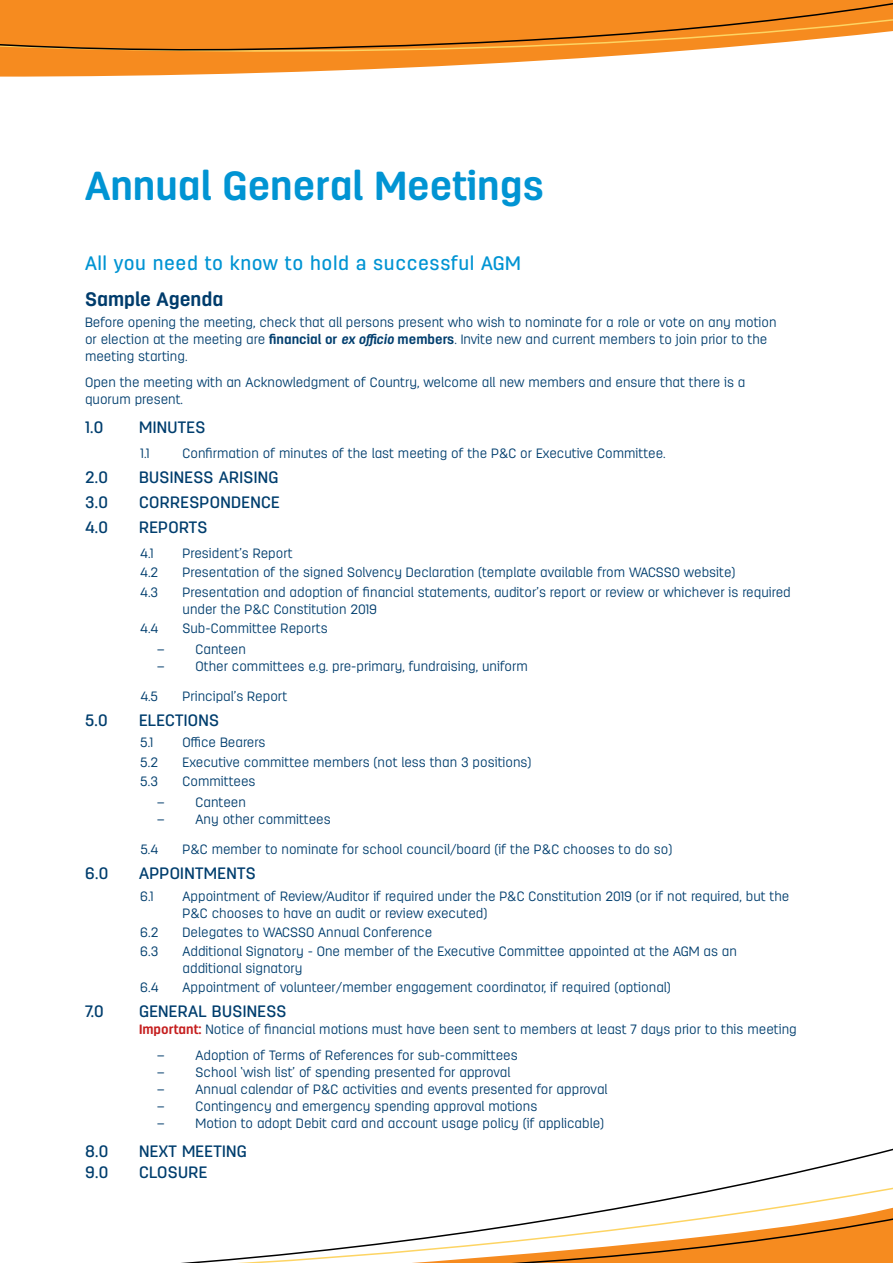
<style>
.page{position:relative;width:893px;height:1263px;background:#fff}
.page>*{position:absolute;margin:0;border:0;box-sizing:border-box;transform-origin:0 0}
.t1{font:700 40.5px "Antartida Rounded";color:#0194d3}
.t2{font:500 19.5px "Antartida Rounded";letter-spacing:.03em;color:#0194d3}
.t3{font:700 19.5px "Antartida Rounded";color:#003c6c}
.t4{font:500 16.5px "Antartida Rounded";letter-spacing:.02em;color:#003e6e}
.t5{font:300 13.5px/17.1px "Antartida Rounded";color:#003e6e}
.t6{font:300 13.5px "Antartida Rounded";color:#003c6c}
.s1{font-weight:700}
.s2{font-weight:700;font-style:italic}
.s3{font-weight:700;color:#c51e1e}
</style>
<div class="page">
<svg style="left:0;top:58px;width:582px;height:19px"></svg>
<svg style="left:0;top:0;width:893px;height:58px;background:#f09130"></svg>
<svg style="left:181px;top:1148px;width:712px;height:115px"></svg>
<h1 class="t1" style="left:85px;top:164px;width:460px">Annual General Meetings</h1>
<h2 class="t2" style="left:85px;top:252px;width:437px">All you need to know to hold a successful AGM</h2>
<h2 class="t3" style="left:85px;top:288px;width:140px">Sample Agenda</h2>
<p class="t5" style="left:85px;top:314px;width:693px">Before opening the meeting, check that all persons present who wish to nominate for a role or vote on any motion or election at the meeting are <span class="s1">financial or</span> <span class="s2">ex officio</span> <span class="s1">members</span>. Invite new and current members to join prior to the meeting starting.</p>
<p class="t5" style="left:85px;top:374px;width:662px">Open the meeting with an Acknowledgment of Country, welcome all new members and ensure that there is a quorum present.</p>
<p class="t4" style="left:85px;top:418px;width:20px">1.0</p>
<p class="t4" style="left:139px;top:418px;width:68px">MINUTES</p>
<p class="t5" style="left:140px;top:445px;width:11px">1.1</p>
<p class="t5" style="left:183px;top:445px;width:485px">Confirmation of minutes of the last meeting of the P&amp;C or Executive Committee.</p>
<p class="t4" style="left:85px;top:468px;width:25px">2.0</p>
<p class="t4" style="left:139px;top:468px;width:141px">BUSINESS ARISING</p>
<p class="t4" style="left:85px;top:493px;width:25px">3.0</p>
<p class="t4" style="left:139px;top:493px;width:142px">CORRESPONDENCE</p>
<p class="t4" style="left:85px;top:518px;width:25px">4.0</p>
<p class="t4" style="left:139px;top:518px;width:70px">REPORTS</p>
<p class="t5" style="left:140px;top:545px;width:15px">4.1</p>
<p class="t5" style="left:183px;top:545px;width:112px">President’s Report</p>
<p class="t5" style="left:140px;top:564px;width:19px">4.2</p>
<p class="t5" style="left:183px;top:564px;width:555px">Presentation of the signed Solvency Declaration (template available from WACSSO website)</p>
<p class="t5" style="left:140px;top:583px;width:19px">4.3</p>
<p class="t5" style="left:183px;top:583px;width:610px">Presentation and adoption of financial statements, auditor’s report or review or whichever is required under the P&amp;C Constitution 2019</p>
<p class="t5" style="left:140px;top:620px;width:20px">4.4</p>
<p class="t5" style="left:183px;top:620px;width:147px">Sub-Committee Reports</p>
<p class="t6" style="left:157px;top:642px;width:90px">– Canteen</p>
<p class="t6" style="left:157px;top:659px;width:372px">– Other committees e.g. pre-primary, fundraising, uniform</p>
<p class="t5" style="left:140px;top:688px;width:19px">4.5</p>
<p class="t5" style="left:183px;top:688px;width:106px">Principal’s Report</p>
<p class="t4" style="left:85px;top:711px;width:24px">5.0</p>
<p class="t4" style="left:139px;top:711px;width:82px">ELECTIONS</p>
<p class="t5" style="left:140px;top:734px;width:14px">5.1</p>
<p class="t5" style="left:183px;top:734px;width:85px">Office Bearers</p>
<p class="t5" style="left:140px;top:753px;width:19px">5.2</p>
<p class="t5" style="left:183px;top:753px;width:350px">Executive committee members (not less than 3 positions)</p>
<p class="t5" style="left:140px;top:773px;width:19px">5.3</p>
<p class="t5" style="left:183px;top:773px;width:74px">Committees</p>
<p class="t6" style="left:157px;top:795px;width:90px">– Canteen</p>
<p class="t6" style="left:157px;top:812px;width:175px">– Any other committees</p>
<p class="t5" style="left:140px;top:841px;width:19px">5.4</p>
<p class="t5" style="left:183px;top:841px;width:491px">P&amp;C member to nominate for school council/board (if the P&amp;C chooses to do so)</p>
<p class="t4" style="left:85px;top:864px;width:25px">6.0</p>
<p class="t4" style="left:139px;top:864px;width:118px">APPOINTMENTS</p>
<p class="t5" style="left:140px;top:887px;width:15px">6.1</p>
<p class="t5" style="left:183px;top:887px;width:608px">Appointment of Review/Auditor if required under the P&amp;C Constitution 2019 (or if not required, but the<br>P&amp;C chooses to have an audit or review executed)</p>
<p class="t5" style="left:140px;top:924px;width:20px">6.2</p>
<p class="t5" style="left:183px;top:924px;width:251px">Delegates to WACSSO Annual Conference</p>
<p class="t5" style="left:140px;top:943px;width:20px">6.3</p>
<p class="t5" style="left:183px;top:943px;width:556px">Additional Signatory - One member of the Executive Committee appointed at the AGM as an additional signatory</p>
<p class="t5" style="left:140px;top:979px;width:20px">6.4</p>
<p class="t5" style="left:183px;top:979px;width:490px">Appointment of volunteer/member engagement coordinator, if required (optional)</p>
<p class="t4" style="left:85px;top:1002px;width:20px">7.0</p>
<p class="t4" style="left:139px;top:1002px;width:149px">GENERAL BUSINESS</p>
<p class="t5" style="left:139px;top:1021px;width:659px"><span class="s3">Important:</span> Notice of financial motions must have been sent to members at least 7 days prior to this meeting</p>
<p class="t6" style="left:157px;top:1048px;width:362px">– Adoption of Terms of References for sub-committees</p>
<p class="t6" style="left:157px;top:1065px;width:355px">– School ‘wish list’ of spending presented for approval</p>
<p class="t6" style="left:157px;top:1082px;width:452px">– Annual calendar of P&amp;C activities and events presented for approval</p>
<p class="t6" style="left:157px;top:1099px;width:381px">– Contingency and emergency spending approval motions</p>
<p class="t6" style="left:157px;top:1116px;width:448px">– Motion to adopt Debit card and account usage policy (if applicable)</p>
<p class="t4" style="left:85px;top:1142px;width:25px">8.0</p>
<p class="t4" style="left:139px;top:1142px;width:109px">NEXT MEETING</p>
<p class="t4" style="left:85px;top:1163px;width:25px">9.0</p>
<p class="t4" style="left:139px;top:1163px;width:70px">CLOSURE</p>
</div>
